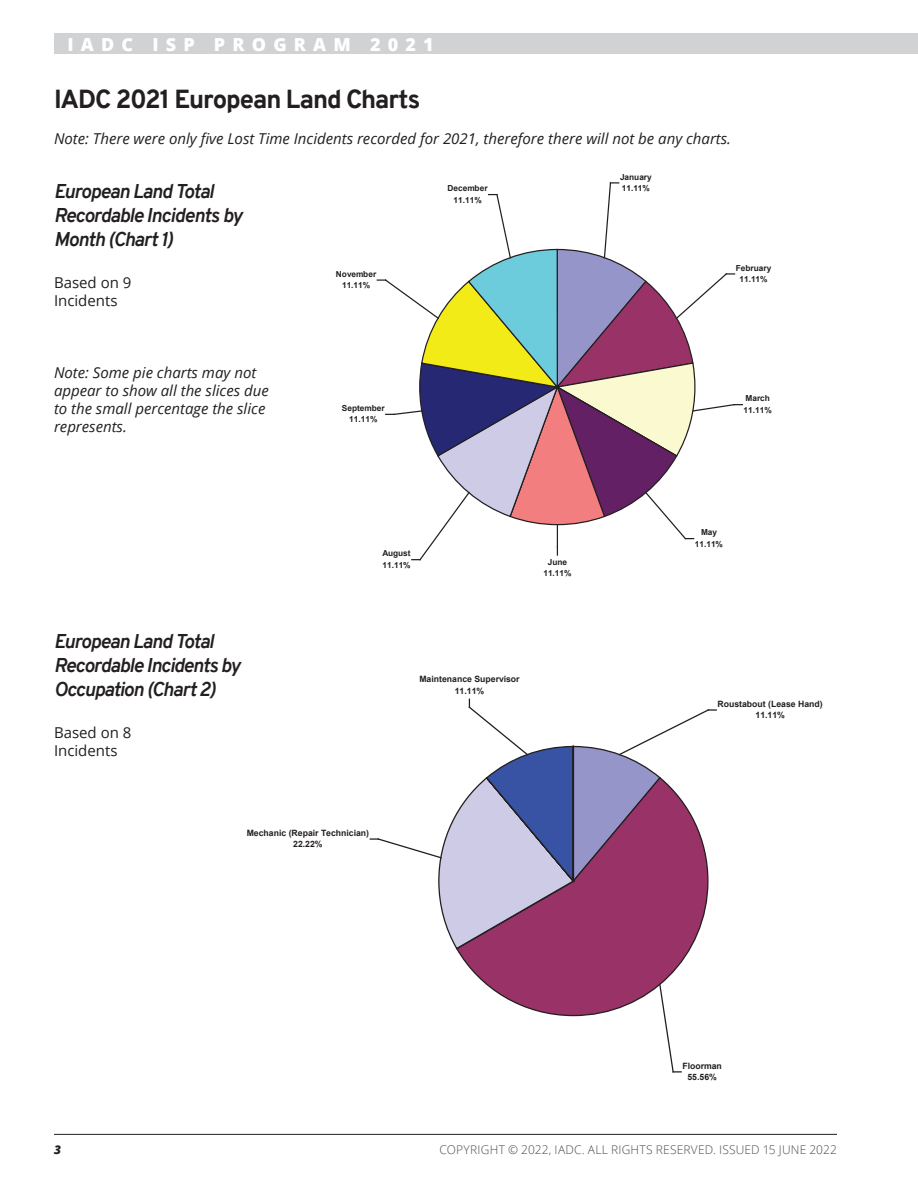
<style>
.page{position:relative;width:918px;height:1188px;background:#fff}
.page>*{position:absolute;margin:0;border:0;box-sizing:border-box;transform-origin:0 0}
.t1{font:800 25.5px "Overpass";letter-spacing:-.04em;color:#231f20}
.t2{font:italic 700 19.5px/24px "Overpass";letter-spacing:-.045em;color:#231f20}
.t3{font:800 18px "Open Sans";letter-spacing:.4em;color:#fff}
.t4{font:italic 15px/18px "Open Sans";color:#231f20}
.t5{font:15px/18px "Open Sans";color:#231f20}
.t6{font:300 12px "Open Sans";letter-spacing:.015em;color:#4b4c4d}
.t7{font:italic 800 12px "Open Sans";color:#231f20}
.t8{font:700 10.35px "Arial";letter-spacing:-.005em;color:#231f20}
.t9{font:700 8.7px/11.7px "Arial";color:#231f20;text-align:center}
.t10{font:700 8.25px/11.2px "Arial";color:#231f20;text-align:center}
</style>
<div class="page">
<div style="left:54px;top:34px;width:864px;height:20px;background:#d1d2d4"></div>
<hr style="left:54px;top:1134px;width:783px;height:1px;background:#231f20">
<svg style="left:377px;top:182px;width:365px;height:379px"></svg>
<svg style="left:457px;top:950px;width:233px;height:67px"></svg>
<svg style="left:658px;top:983px;width:23px;height:90px"></svg>
<svg style="left:370px;top:699px;width:346px;height:251px"></svg>
<p class="t3" style="left:68px;top:31px;width:368px">IADC ISP PROGRAM 2021</p>
<h1 class="t1" style="left:54px;top:81px;width:368px">IADC 2021 European Land Charts</h1>
<p class="t4" style="left:54px;top:129px;width:679px">Note: There were only five Lost Time Incidents recorded for 2021, therefore there will not be any charts.</p>
<h2 class="t2" style="left:54px;top:179px;width:190px">European Land Total<br>Recordable Incidents by<br>Month (Chart 1)</h2>
<p class="t5" style="left:54px;top:273px;width:79px">Based on 9<br>Incidents</p>
<p class="t4" style="left:54px;top:363px;width:216px">Note: Some pie charts may not appear to show all the slices due to the small percentage the slice represents.</p>
<h2 class="t2" style="left:54px;top:629px;width:188px">European Land Total<br>Recordable Incidents by<br>Occupation (Chart 2)</h2>
<p class="t8" style="left:157px;top:656px;width:110px">Issued: 15 June 2022</p>
<p class="t5" style="left:54px;top:723px;width:79px">Based on 8<br>Incidents</p>
<p class="t10" style="left:336px;top:268px;width:42px">November<br>11.11%</p>
<p class="t10" style="left:342px;top:403px;width:44px">September<br>11.11%</p>
<p class="t10" style="left:448px;top:183px;width:41px">December<br>11.11%</p>
<p class="t10" style="left:382px;top:548px;width:30px;text-align:left">August<br>11.11%</p>
<p class="t10" style="left:543px;top:557px;width:30px">June<br>11.11%</p>
<p class="t9" style="left:419px;top:673px;width:102px">Maintenance Supervisor<br>11.11%</p>
<p class="t9" style="left:247px;top:827px;width:124px">Mechanic (Repair Technician)<br>22.22%</p>
<p class="t10" style="left:620px;top:171px;width:33px;text-align:left">January<br>11.11%</p>
<p class="t10" style="left:736px;top:262px;width:37px">February<br>11.11%</p>
<p class="t10" style="left:744px;top:393px;width:30px;text-align:left">March<br>11.11%</p>
<p class="t10" style="left:695px;top:527px;width:30px">May<br>11.11%</p>
<p class="t9" style="left:718px;top:698px;width:107px">Roustabout (Lease Hand)<br>11.11%</p>
<p class="t9" style="left:682px;top:1060px;width:41px">Floorman<br>55.56%</p>
<p class="t7" style="left:54px;top:1141px;width:8px">3</p>
<p class="t6" style="left:440px;top:1142px;width:399px">COPYRIGHT © 2022, IADC. ALL RIGHTS RESERVED. ISSUED 15 JUNE 2022</p>
</div>
